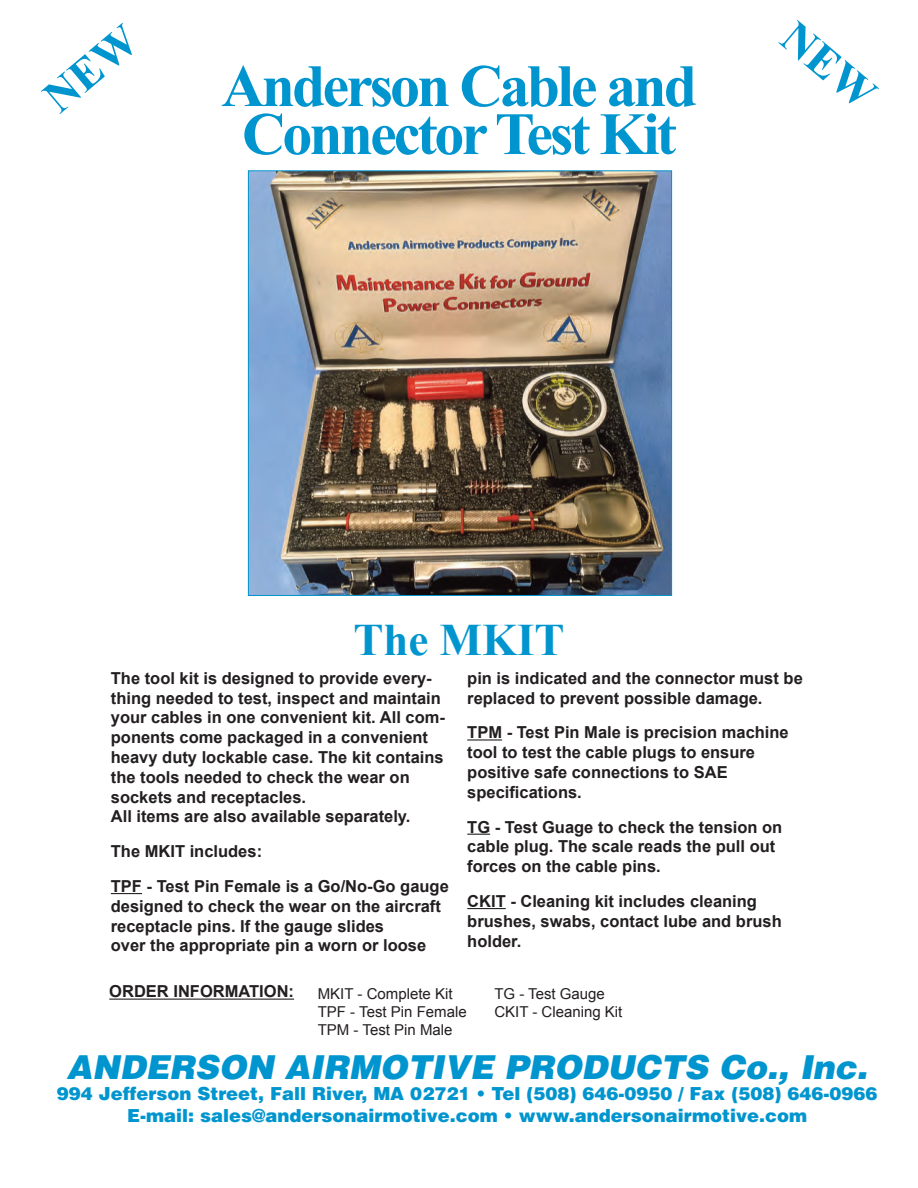
<style>
.page{position:relative;width:918px;height:1188px;background:#fff}
.page>*{position:absolute;margin:0;border:0;box-sizing:border-box;transform-origin:0 0}
.t1{font:700 60px/48px "Times New Roman";letter-spacing:-.05em;color:#0095ce;text-align:center}
.t2{font:700 45px "Times New Roman";color:#0095ce}
.t3{font:italic 900 33px "Helvetica";color:#0095ce}
.t4{font:900 18px/21.6px "Helvetica";color:#0095ce;text-align:center}
.t5{font:700 16.5px/19.8px "Arial";color:#231f20}
.t6{font:15px "Arial";color:#231f20}
</style>
<div class="page">
<img style="left:250px;top:172px;width:420px;height:422px">
<hr style="left:111px;top:893px;width:31px;height:1px;background:#231f20">
<hr style="left:467px;top:739px;width:35px;height:2px;background:#231f20">
<svg style="left:467px;top:834px;width:23px;height:1px"></svg>
<hr style="left:467px;top:908px;width:39px;height:1px;background:#231f20">
<hr style="left:109px;top:999px;width:185px;height:1px;background:#231f20">
<h1 class="t1" style="left:221px;top:62px;width:477px">Anderson Cable and<br>Connector Test Kit</h1>
<h2 class="t2" style="left:353px;top:615px;width:213px">The MKIT</h2>
<p class="t5" style="left:111px;top:668px;width:335px">The tool kit is designed to provide every&shy;thing needed to test, inspect and maintain your cables in one convenient kit. All com&shy;ponents come packaged in a convenient heavy duty lockable case. The kit contains the tools needed to check the wear on sockets and receptacles.<br>All items are also available separately.</p>
<p class="t5" style="left:111px;top:834px;width:340px;line-height:34.8px">The MKIT includes:<br>TPF - Test Pin Female is a Go/No-Go gauge</p>
<p class="t5" style="left:111px;top:896px;width:332px">designed to check the wear on the aircraft receptacle pins. If the gauge slides<br>over the appropriate pin a worn or loose</p>
<p class="t5" style="left:467px;top:668px;width:337px">pin is indicated and the connector must be replaced to prevent possible damage.</p>
<p class="t5" style="left:467px;top:723px;width:323px">TPM - Test Pin Male is precision machine tool to test the cable plugs to ensure positive safe connections to SAE specifications.</p>
<p class="t5" style="left:467px;top:817px;width:317px">TG - Test Guage to check the tension on cable plug. The scale reads the pull out forces on the cable pins.</p>
<p class="t5" style="left:467px;top:891px;width:316px">CKIT - Cleaning kit includes cleaning brushes, swabs, contact lube and brush holder.</p>
<p class="t5" style="left:109px;top:982px;width:186px">ORDER INFORMATION:</p>
<p class="t6" style="left:318px;top:985px;width:136px">MKIT - Complete Kit</p>
<p class="t6" style="left:494px;top:985px;width:112px">TG - Test Gauge</p>
<p class="t6" style="left:318px;top:1003px;width:150px">TPF - Test Pin Female</p>
<p class="t6" style="left:494px;top:1003px;width:130px">CKIT - Cleaning Kit</p>
<p class="t6" style="left:318px;top:1021px;width:136px">TPM - Test Pin Male</p>
<h3 class="t3" style="left:67px;top:1056px;width:803px">ANDERSON AIRMOTIVE PRODUCTS Co., Inc.</h3>
<p class="t4" style="left:57px;top:1085px;width:822px">994 Jefferson Street, Fall River, MA 02721 • Tel (508) 646-0950 / Fax (508) 646-0966<br>E-mail: sales@andersonairmotive.com • www.andersonairmotive.com</p>
</div>
